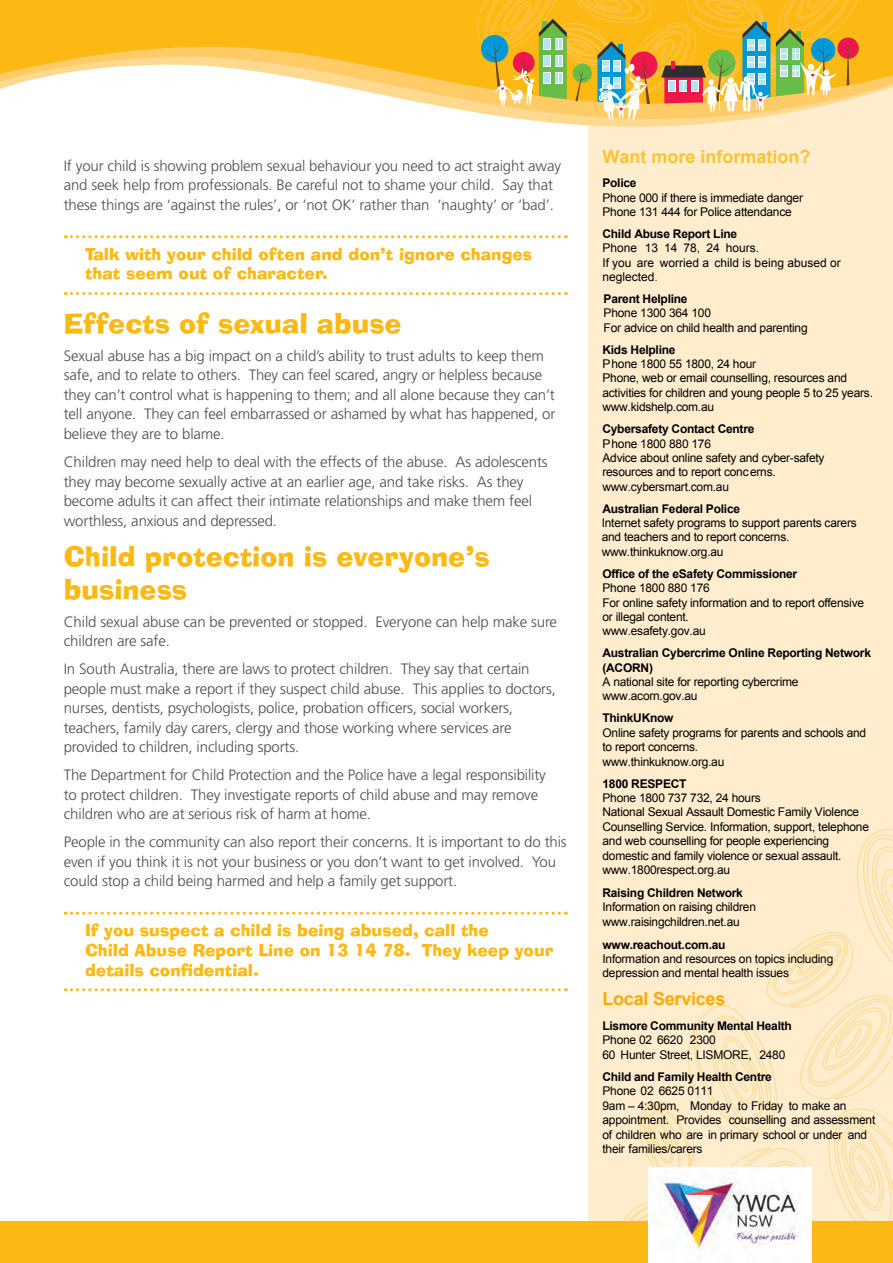
<style>
.page{position:relative;width:893px;height:1263px;background:#fff}
.page>*{position:absolute;margin:0;border:0;box-sizing:border-box;transform-origin:0 0}
.t1{font:27px/32.4px "Ad Lib BT";color:#fdb913}
.t2{font:700 18px "Arial";color:#fcc332}
.t3{font:700 18px "Arial";letter-spacing:-.015em;color:#fa0}
.t4{font:16.5px/19.8px "Ad Lib BT";color:#fdb913}
.t5{font:300 15px/19.5px "Frutiger LT Std";letter-spacing:-.01em;color:#4d4d4f}
.t6{font:12px/14.4px "Arial";letter-spacing:-.02em;color:#000}
.t7{font:700 12px/14.4px "Arial";letter-spacing:-.02em;color:#000}
.t8{font:12px/14.4px "Arial";color:#000}
.s1{color:#494947}
</style>
<div class="page">
<div style="left:588px;top:76px;width:305px;height:1187px;background:#ffedce"></div>
<svg style="left:617px;top:828px;width:276px;height:394px"></svg>
<svg style="left:539px;top:121px;width:192px;height:6px"></svg>
<svg style="left:0;top:0;width:893px;height:104px;fill:#fdb913"></svg>
<svg style="left:466px;top:0;width:406px;height:121px;background:#dbb956"></svg>
<div style="left:0;top:1222px;width:893px;height:41px;background:#fdb913"></div>
<svg style="left:65px;top:235px;width:501px;height:3px"></svg>
<svg style="left:65px;top:292px;width:501px;height:3px"></svg>
<svg style="left:65px;top:912px;width:501px;height:3px"></svg>
<svg style="left:65px;top:988px;width:501px;height:3px"></svg>
<img style="left:649px;top:1167px;width:163px;height:95px">
<p class="t5" style="left:64px;top:156px;width:499px">If your child is showing problem sexual behaviour you need to act straight away and seek help from professionals. Be careful not to shame your child. Say that these things are ‘against the rules’, or ‘not OK’ rather than ‘naughty’ or ‘bad’.</p>
<p class="t4" style="left:85px;top:244px;width:449px">Talk with your child often and don’t ignore changes that seem out of character.</p>
<h1 class="t1" style="left:64px;top:307px;width:339px">Effects of sexual abuse</h1>
<p class="t5" style="left:64px;top:346px;width:493px">Sexual abuse has a big impact on a child’s ability to trust adults to keep them safe, and to relate to others. They can feel scared, angry or helpless because they can’t control what is happening to them; and all alone because they can’t tell anyone. They can feel embarrassed or ashamed by what has happened, or believe they are to blame.</p>
<p class="t5" style="left:64px;top:452px;width:485px">Children may need help to deal with the effects of the abuse. As adolescents they may become sexually active at an earlier age, and take risks. As they become adults it can affect their intimate relationships and make them feel worthless, anxious and depressed.</p>
<h1 class="t1" style="left:64px;top:540px;width:427px">Child protection is everyone’s business</h1>
<p class="t5" style="left:64px;top:612px;width:495px">Child sexual abuse can be prevented or stopped. Everyone can help make sure children are safe.</p>
<p class="t5" style="left:64px;top:660px;width:494px">In South Australia, there are laws to protect children. They say that certain people must make a report if they suspect child abuse. This applies to doctors, nurses, dentists, psychologists, police, probation officers, social workers, teachers, family day carers, clergy and those working where services are provided to children, including sports.</p>
<p class="t5" style="left:64px;top:766px;width:484px">The Department for Child Protection and the Police have a legal responsibility to protect children. They investigate reports of child abuse and may remove children who are at serious risk of harm at home.</p>
<p class="t5" style="left:64px;top:833px;width:504px">People in the community can also report their concerns. It is important to do this even if you think it is not your business or you don’t want to get involved. You could stop a child being harmed and help a family get support.</p>
<p class="t4" style="left:85px;top:920px;width:470px">If you suspect a child is being abused, call the<br>Child Abuse Report Line on 13 14 78. They keep your details confidential.</p>
<p class="t2" style="left:602px;top:144px;width:210px">Want more information?</p>
<p class="t7" style="left:602px;top:176px;width:36px">Police</p>
<p class="t6" style="left:602px;top:190px;width:202px">Phone 000 if there is immediate danger<br>Phone 131 444 for Police attendance</p>
<p class="t7" style="left:602px;top:227px;width:136px">Child Abuse Report Line</p>
<p class="t8" style="left:602px;top:241px;width:240px">Phone 13 14 78, 24 hours.<br>If you are worried a child is being abused or neglected<span class="s1">.</span></p>
<p class="t7" style="left:604px;top:292px;width:85px">Parent Helpline</p>
<p class="t6" style="left:604px;top:306px;width:206px">Phone 1300 364 100<br>For advice on child health and parenting</p>
<p class="t7" style="left:602px;top:342px;width:75px">Kids Helpline</p>
<p class="t6" style="left:602px;top:357px;width:272px">Phone 1800 55 1800, 24 hour<br>Phone, web or email counselling, resources and activities for children and young people 5 to 25 years. www.kidshelp.com.au</p>
<p class="t7" style="left:602px;top:422px;width:154px">Cybersafety Contact Centre</p>
<p class="t6" style="left:602px;top:436px;width:224px">Phone 1800 880 176<br>Advice about online safety and cyber-safety resources and to report concerns. www.cybersmart.com.au</p>
<p class="t7" style="left:602px;top:501px;width:139px">Australian Federal Police</p>
<p class="t6" style="left:602px;top:516px;width:257px">Internet safety programs to support parents carers and teachers and to report concerns. www.thinkuknow.org.au</p>
<p class="t7" style="left:602px;top:566px;width:196px">Office of the eSafety Commissioner</p>
<p class="t6" style="left:602px;top:581px;width:263px">Phone 1800 880 176<br>For online safety information and to report offensive or illegal content.<br>www.esafety.gov.au</p>
<p class="t7" style="left:602px;top:646px;width:270px">Australian Cybercrime Online Reporting Network (ACORN)</p>
<p class="t6" style="left:602px;top:675px;width:198px">A national site for reporting cybercrime www.acorn.gov.au</p>
<p class="t7" style="left:602px;top:711px;width:73px">ThinkUKnow</p>
<p class="t6" style="left:602px;top:725px;width:265px">Online safety programs for parents and schools and to report concerns.<br>www.thinkuknow.org.au</p>
<p class="t7" style="left:602px;top:776px;width:86px">1800 RESPECT</p>
<p class="t6" style="left:602px;top:790px;width:268px">Phone 1800 737 732, 24 hours<br>National Sexual Assault Domestic Family Violence Counselling Service. Information, support, telephone and web counselling for people experiencing domestic and family violence or sexual assault. www.1800respect.org.au</p>
<p class="t7" style="left:602px;top:885px;width:142px">Raising Children Network</p>
<p class="t6" style="left:602px;top:900px;width:155px">Information on raising children www.raisingchildren.net.au</p>
<p class="t7" style="left:602px;top:937px;width:125px">www.reachout.com.au</p>
<p class="t6" style="left:602px;top:951px;width:232px">Information and resources on topics including depression and mental health issues</p>
<p class="t3" style="left:602px;top:986px;width:124px">Local Services</p>
<p class="t7" style="left:602px;top:1018px;width:191px">Lismore Community Mental Health</p>
<p class="t6" style="left:602px;top:1032px;width:184px">Phone 02 6620 2300<br>60 Hunter Street, LISMORE, 2480</p>
<p class="t7" style="left:602px;top:1070px;width:171px">Child and Family Health Centre</p>
<p class="t6" style="left:602px;top:1084px;width:274px">Phone 02 6625 0111<br>9am – 4:30pm, Monday to Friday to make an appointment. Provides counselling and assessment of children who are in primary school or under and their families/carers</p>
</div>
